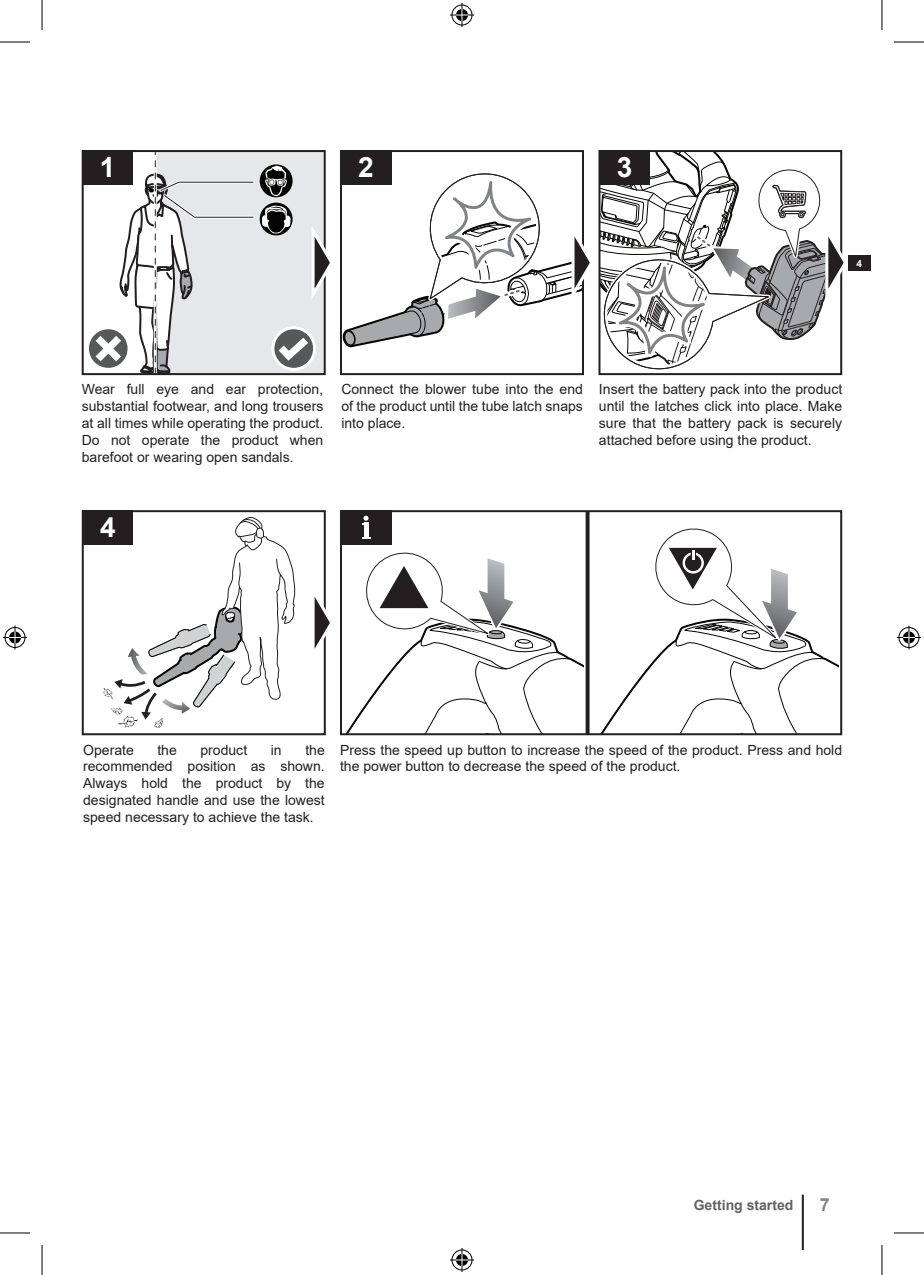
<style>
.page{position:relative;width:924px;height:1275px;background:#fff}
.page>*{position:absolute;margin:0;border:0;box-sizing:border-box;transform-origin:0 0}
.Step_number{font:700 28px "Arial";color:#fff}
.t1{font:700 18px "Arial";color:#808285}
.Getting_started{font:14px/16.8px "Arial";color:#231f20;text-align:justify}
.t2{font:700 14px "Arial";color:#636366}
.Step_number_continue{font:700 10px "Arial";color:#fff}
</style>
<div class="page">
<hr style="left:801px;top:1194px;width:2px;height:56px;background:#231f20">
<div style="left:155px;top:151px;width:169px;height:223px;background:#e6e7e9"></div>
<div style="left:86px;top:326px;width:44px;height:45px;border:6px solid #fff;border-radius:50%"></div>
<div style="left:89px;top:329px;width:38px;height:39px;background:#57585a;border-radius:50%"></div>
<svg style="left:259px;top:164px;width:33px;height:33px"></svg>
<svg style="left:259px;top:202px;width:33px;height:33px"></svg>
<svg style="left:95px;top:153px;width:160px;height:219px"></svg>
<div style="left:82px;top:150px;width:243px;height:225px;border:2px solid #231f20"></div>
<svg style="left:585px;top:513px;width:4px;height:219px"></svg>
<svg style="left:601px;top:528px;width:237px;height:204px"></svg>
<div style="left:340px;top:510px;width:501px;height:225px;border:2px solid #231f20"></div>
<svg style="left:103px;top:517px;width:192px;height:211px"></svg>
<div style="left:82px;top:510px;width:243px;height:225px;border:2px solid #231f20"></div>
<div style="left:83px;top:150px;width:50px;height:34px;background:#231f20"></div>
<div style="left:341px;top:510px;width:50px;height:34px;background:#231f20"></div>
<svg style="left:346px;top:537px;width:237px;height:197px"></svg>
<div style="left:363px;top:522px;width:5px;height:15px;background:#fff"></div>
<svg style="left:362px;top:516px;width:6px;height:8px"></svg>
<div style="left:341px;top:150px;width:50px;height:34px;background:#231f20"></div>
<div style="left:83px;top:510px;width:50px;height:34px;background:#231f20"></div>
<div style="left:599px;top:150px;width:50px;height:34px;background:#231f20"></div>
<div style="left:847px;top:256px;width:23px;height:15px;background:#231f20"></div>
<svg style="left:314px;top:588px;width:16px;height:83px"></svg>
<svg style="left:262px;top:151px;width:588px;height:222px"></svg>
<hr style="left:0;top:42px;width:30px;height:1px;background:#000">
<hr style="left:893px;top:42px;width:30px;height:1px;background:#000">
<hr style="left:0;top:1232px;width:30px;height:1px;background:#000">
<hr style="left:893px;top:1232px;width:30px;height:1px;background:#000">
<hr style="left:42px;top:0;width:1px;height:30px;background:#000">
<hr style="left:42px;top:1245px;width:1px;height:30px;background:#000">
<hr style="left:881px;top:0;width:1px;height:30px;background:#000">
<hr style="left:881px;top:1245px;width:1px;height:30px;background:#000">
<svg style="left:450px;top:3px;width:24px;height:24px"></svg>
<svg style="left:450px;top:1248px;width:24px;height:24px"></svg>
<svg style="left:3px;top:625px;width:24px;height:24px"></svg>
<svg style="left:897px;top:625px;width:23px;height:24px"></svg>
<p class="Step_number" style="left:100px;top:148px;width:17px">1</p>
<p class="Step_number" style="left:358px;top:148px;width:17px">2</p>
<p class="Step_number" style="left:616px;top:148px;width:17px">3</p>
<p class="Step_number_continue" style="left:856px;top:256px;width:7px">4</p>
<p class="Getting_started" style="left:82px;top:381px;width:243px">Wear full eye and ear protection, substantial footwear, and long trousers at all times while operating the product.<br>Do not operate the product when barefoot or wearing open sandals.</p>
<p class="Getting_started" style="left:341px;top:381px;width:243px">Connect the blower tube into the end of the product until the tube latch snaps into place.</p>
<p class="Getting_started" style="left:598px;top:381px;width:245px">Insert the battery pack into the product until the latches click into place. Make sure that the battery pack is securely attached before using the product.</p>
<p class="Step_number" style="left:100px;top:508px;width:17px">4</p>
<p class="Getting_started" style="left:83px;top:741px;width:52px">Operate</p>
<p class="Getting_started" style="left:157px;top:741px;width:21px">the</p>
<p class="Getting_started" style="left:200px;top:741px;width:48px">product</p>
<p class="Getting_started" style="left:271px;top:741px;width:12px">in</p>
<p class="Getting_started" style="left:83px;top:741px;width:243px;text-indent:222px">the recommended position as shown.<br>Always hold the product by the designated handle and use the lowest speed necessary to achieve the task.</p>
<p class="Getting_started" style="left:340px;top:741px;width:503px">Press the speed up button to increase the speed of the product. Press and hold the power button to decrease the speed of the product.</p>
<p class="t2" style="left:693px;top:1195px;width:101px">Getting started</p>
<p class="t1" style="left:819px;top:1191px;width:12px">7</p>
</div>
